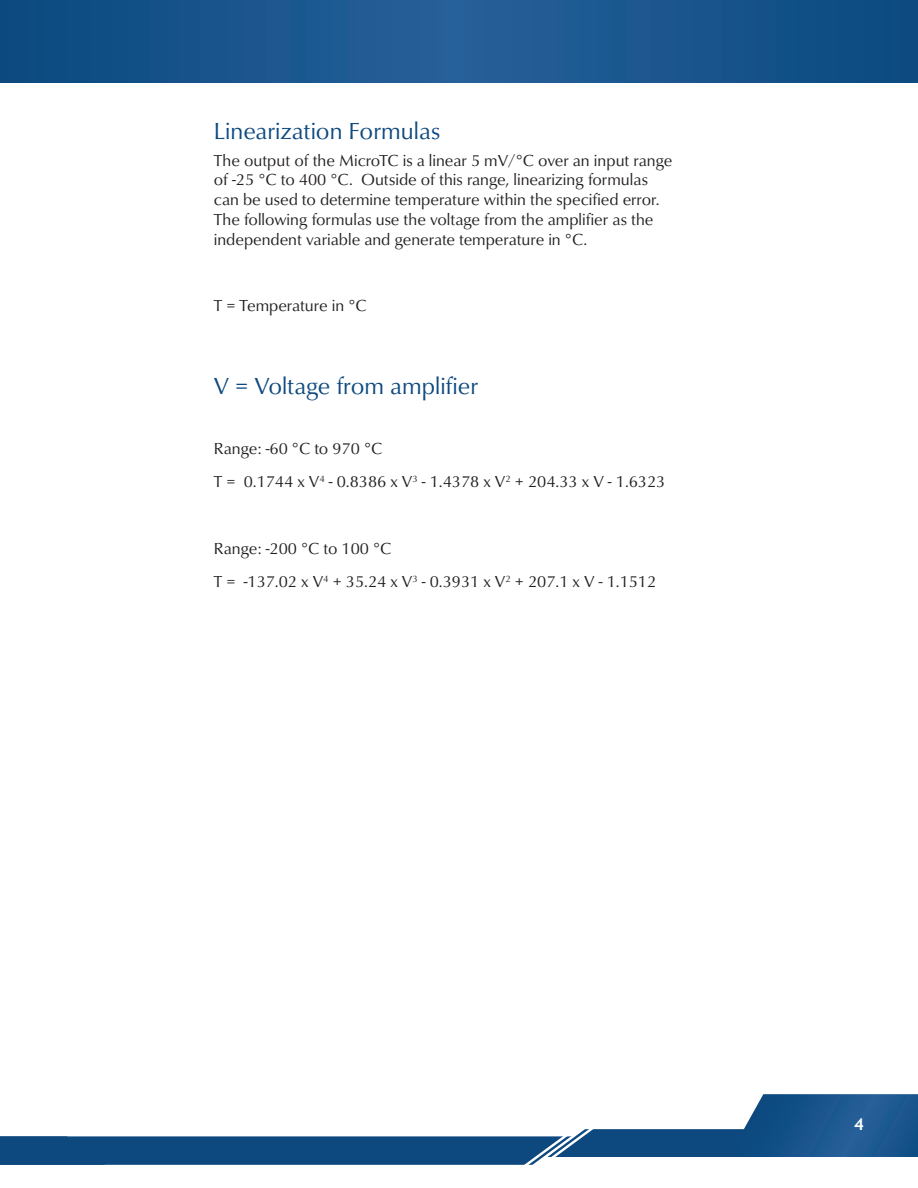
<style>
.page{position:relative;width:918px;height:1188px;background:#fff}
.page>*{position:absolute;margin:0;border:0;box-sizing:border-box;transform-origin:0 0}
.Heading{font:24px "Classico URW";color:#0d497f}
.Body{font:16.5px/19.8px "Classico URW";color:#231f20}
.t1{font:700 16.5px "Trebuchet MS";color:#fff}
</style>
<div class="page">
<div style="left:0;top:0;width:918px;height:81px;background:linear-gradient(to right,#19558c,#19558c)"></div>
<svg style="left:0;top:1094px;width:918px;height:71px"></svg>
<p class="Heading" style="left:214px;top:113px;width:228px">Linearization Formulas</p>
<p class="Body" style="left:214px;top:149px;width:460px">The output of the MicroTC is a linear 5 mV/°C over an input range of -25 °C to 400 °C. Outside of this range, linearizing formulas can be used to determine temperature within the specified error.<br>The following formulas use the voltage from the amplifier as the independent variable and generate temperature in °C.</p>
<p class="Body" style="left:214px;top:295px;width:154px">T = Temperature in °C</p>
<p class="Heading" style="left:214px;top:368px;width:266px">V = Voltage from amplifier</p>
<p class="Body" style="left:214px;top:438px;width:170px">Range: -60 °C to 970 °C</p>
<p class="Body" style="left:214px;top:471px;width:453px">T = 0.1744 x V<sup>4</sup> - 0.8386 x V<sup>3</sup> - 1.4378 x V<sup>2</sup> + 204.33 x V - 1.6323</p>
<p class="Body" style="left:214px;top:538px;width:179px">Range: -200 °C to 100 °C</p>
<p class="Body" style="left:214px;top:571px;width:444px">T = -137.02 x V<sup>4</sup> + 35.24 x V<sup>3</sup> - 0.3931 x V<sup>2</sup> + 207.1 x V - 1.1512</p>
<p class="t1" style="left:854px;top:1114px;width:11px">4</p>
</div>
